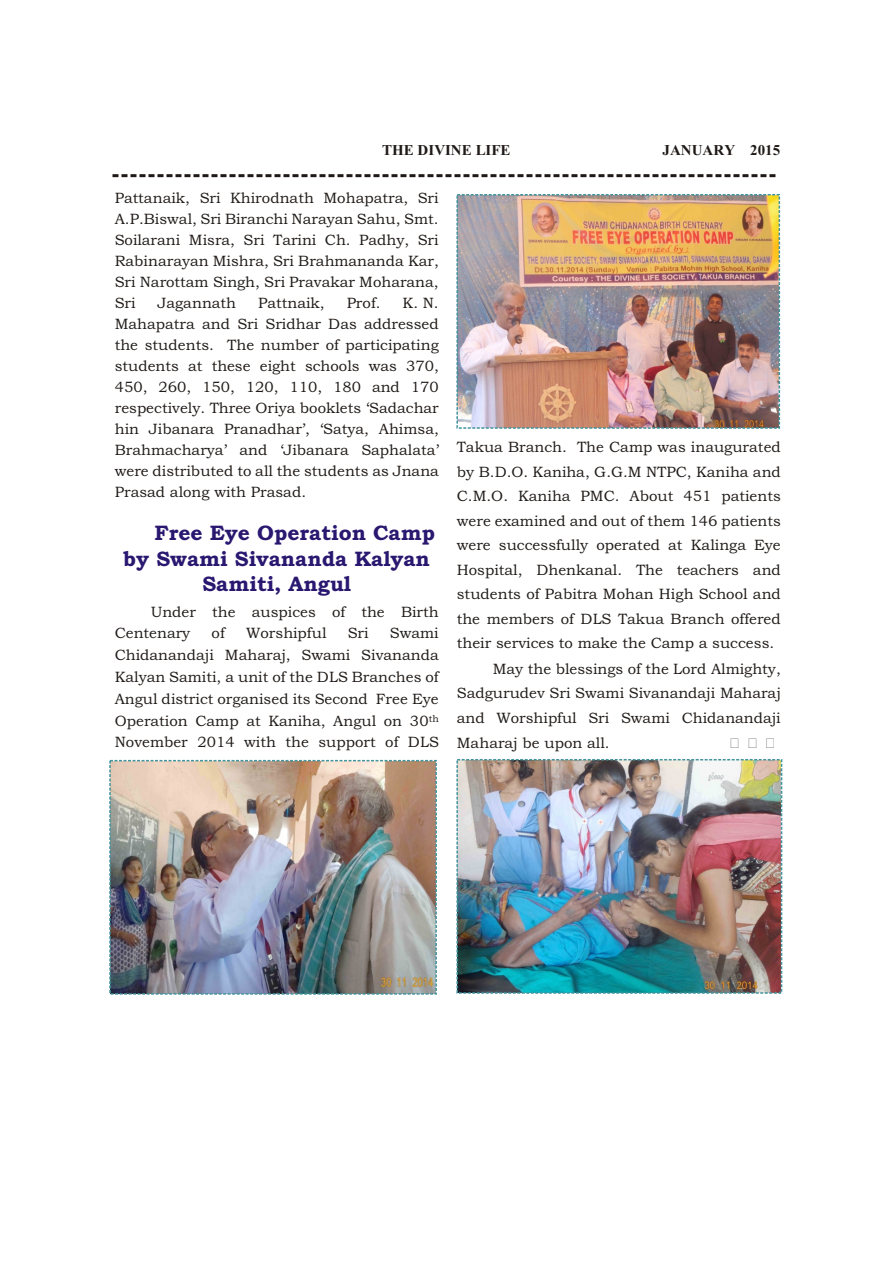
<style>
.page{position:relative;width:894px;height:1263px;background:#fff}
.page>*{position:absolute;margin:0;border:0;box-sizing:border-box;transform-origin:0 0}
.t1{font:21px "Bookman Old Style";color:#291770}
.t2{font:15px/21px "Bookman Old Style";color:#1f1a17;text-align:justify}
.t3{font:700 15px "Times New Roman";letter-spacing:.005em;color:#1f1a17}
</style>
<div class="page">
<svg style="left:112px;top:174px;width:664px;height:3px"></svg>
<img style="left:459px;top:197px;width:318px;height:229px">
<div style="left:456px;top:194px;width:324px;height:235px;border:2px dashed #42949e"></div>
<img style="left:459px;top:762px;width:320px;height:229px">
<div style="left:456px;top:759px;width:326px;height:235px;border:2px dashed #42949e"></div>
<img style="left:112px;top:763px;width:322px;height:229px">
<div style="left:109px;top:760px;width:328px;height:235px;border:2px dashed #42949e"></div>
<p class="t3" style="left:382px;top:145px;width:130px">THE DIVINE LIFE</p>
<p class="t3" style="left:662px;top:145px;width:119px">JANUARY 2015</p>
<p class="t2" style="left:115px;top:188px;width:326px">Pattanaik, Sri Khirodnath Mohapatra, Sri A.P.Biswal, Sri Biranchi Narayan Sahu, Smt.<br>Soilarani Misra, Sri Tarini Ch. Padhy, Sri Rabinarayan Mishra, Sri Brahmananda Kar, Sri Narottam Singh, Sri Pravakar Moharana, Sri</p>
<p class="t2" style="left:158px;top:294px;width:80px">Jagannath</p>
<p class="t2" style="left:258px;top:294px;width:68px">Pattnaik,</p>
<p class="t2" style="left:347px;top:294px;width:35px">Prof.</p>
<p class="t2" style="left:115px;top:294px;width:326px;text-indent:288px">K. N.<br>Mahapatra and Sri Sridhar Das addressed the students. The number of participating students at these eight schools was 370, 450, 260, 150, 120, 110, 180 and 170 respectively. Three Oriya booklets ‘Sadachar hin Jibanara Pranadhar’, ‘Satya, Ahimsa, Brahmacharya’ and ‘Jibanara Saphalata’ were distributed to all the students as Jnana Prasad along with Prasad.</p>
<h1 class="t1" style="left:154px;top:525px;width:282px">Free Eye Operation Camp</h1>
<h1 class="t1" style="left:124px;top:550px;width:308px">by Swami Sivananda Kalyan</h1>
<h1 class="t1" style="left:202px;top:576px;width:150px">Samiti, Angul</h1>
<p class="t2" style="left:115px;top:602px;width:325px;line-height:21.8px;text-indent:36px">Under the auspices of the Birth<br>Centenary</p>
<p class="t2" style="left:457px;top:438px;width:325px">Takua Branch. The Camp was inaugurated</p>
<p class="t2" style="left:457px;top:462px;width:326px">by B.D.O. Kaniha, G.G.M NTPC, Kaniha and</p>
<p class="t2" style="left:457px;top:487px;width:326px">C.M.O. Kaniha PMC. About 451 patients</p>
<p class="t2" style="left:457px;top:511px;width:326px">were examined and out of them 146 patients</p>
<p class="t2" style="left:457px;top:536px;width:325px">were successfully operated at Kalinga Eye</p>
<p class="t2" style="left:457px;top:560px;width:326px">Hospital, Dhenkanal. The teachers and</p>
<p class="t2" style="left:457px;top:585px;width:326px">students of Pabitra Mohan High School and</p>
<p class="t2" style="left:457px;top:609px;width:325px">the members of DLS Takua Branch offered</p>
<p class="t2" style="left:457px;top:634px;width:319px">their services to make the Camp a success.</p>
<p class="t2" style="left:493px;top:659px;width:290px">May the blessings of the Lord Almighty,</p>
<p class="t2" style="left:457px;top:684px;width:326px">Sadgurudev Sri Swami Sivanandaji Maharaj</p>
<p class="t2" style="left:457px;top:708px;width:325px">and Worshipful Sri Swami Chidanandaji</p>
<p class="t2" style="left:457px;top:734px;width:154px">Maharaj be upon all.</p>
<p class="t2" style="left:212px;top:624px;width:15px">of</p>
<p class="t2" style="left:246px;top:624px;width:82px">Worshipful</p>
<p class="t2" style="left:348px;top:624px;width:22px">Sri</p>
<p class="t2" style="left:115px;top:624px;width:326px;line-height:21.8px;text-indent:275px">Swami Chidanandaji Maharaj, Swami Sivananda Kalyan Samiti, a unit of the DLS Branches of Angul district organised its Second Free Eye Operation Camp at Kaniha, Angul on 30<sup>th </sup>November 2014 with the support of DLS</p>
</div>
